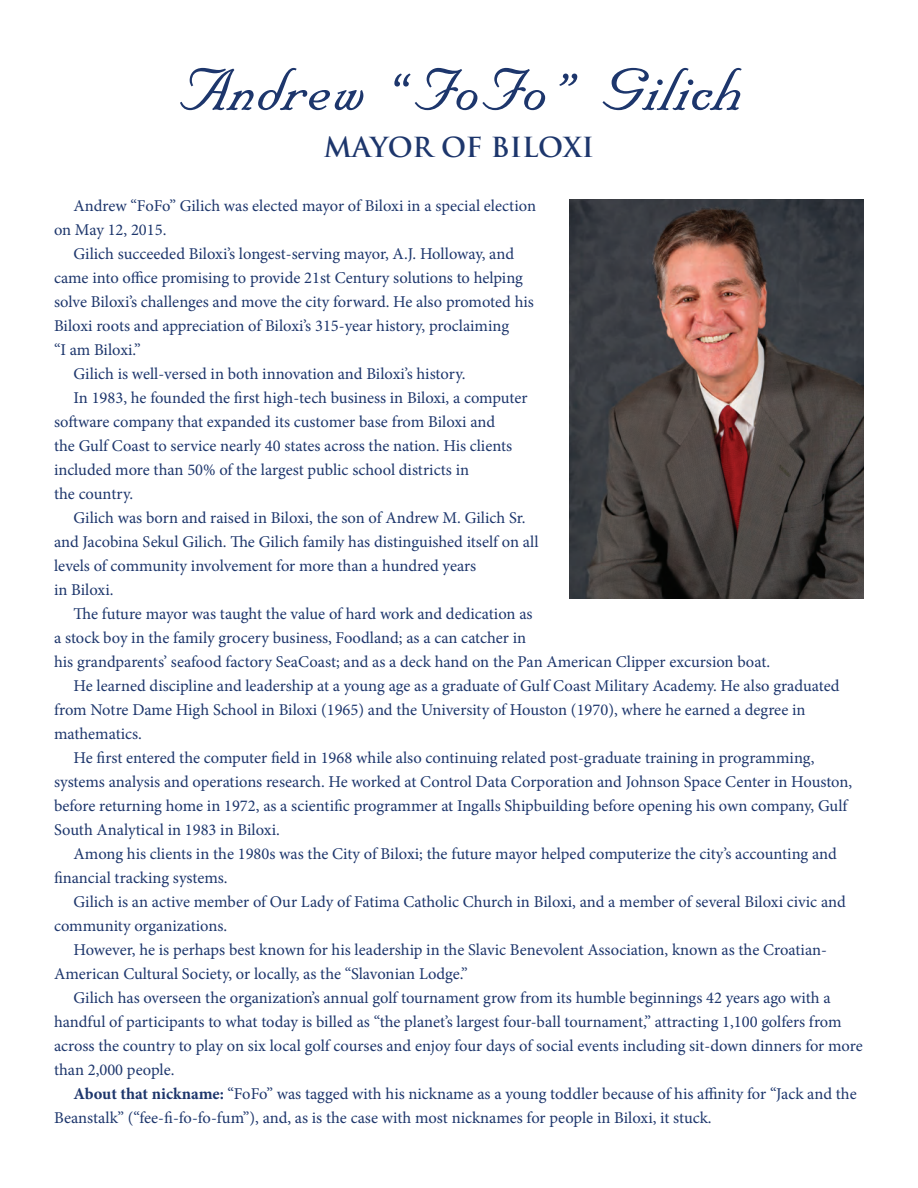
<style>
.page{position:relative;width:918px;height:1188px;background:#fff}
.page>*{position:absolute;margin:0;border:0;box-sizing:border-box;transform-origin:0 0}
.t1{font:69px "AT Floridian Script";color:#1d366c}
.t2{font:700 27px "Trajan";letter-spacing:-.01em;color:#1d366c}
.t3{font:16.5px/24px "Minion Pro";color:#1d366c}
.s1{font-weight:700}
</style>
<div class="page">
<img style="left:569px;top:199px;width:295px;height:399px">
<h1 class="t1" style="left:175px;top:53px;width:570px">Andrew “FoFo” Gilich</h1>
<h2 class="t2" style="left:324px;top:130px;width:272px">MAYOR OF BILOXI</h2>
<p class="t3" style="left:54px;top:194px;width:484px;text-indent:20px">Andrew “FoFo” Gilich was elected mayor of Biloxi in a special election on May 12, 2015.</p>
<p class="t3" style="left:74px;top:242px;width:442px">Gilich succeeded Biloxi’s longest-serving mayor, A.J. Holloway, and</p>
<p class="t3" style="left:54px;top:266px;width:470px">came into office promising to provide 21st Century solutions to helping</p>
<p class="t3" style="left:54px;top:290px;width:481px">solve Biloxi’s challenges and move the city forward. He also promoted his</p>
<p class="t3" style="left:54px;top:314px;width:457px">Biloxi roots and appreciation of Biloxi’s 315-year history, proclaiming</p>
<p class="t3" style="left:54px;top:338px;width:88px">“I am Biloxi.”</p>
<p class="t3" style="left:74px;top:362px;width:392px">Gilich is well-versed in both innovation and Biloxi’s history.</p>
<p class="t3" style="left:74px;top:386px;width:456px">In 1983, he founded the first high-tech business in Biloxi, a computer</p>
<p class="t3" style="left:54px;top:410px;width:443px">software company that expanded its customer base from Biloxi and</p>
<p class="t3" style="left:54px;top:434px;width:460px">the Gulf Coast to service nearly 40 states across the nation. His clients</p>
<p class="t3" style="left:54px;top:458px;width:417px">included more than 50% of the largest public school districts in</p>
<p class="t3" style="left:54px;top:482px;width:79px">the country.</p>
<p class="t3" style="left:74px;top:506px;width:452px">Gilich was born and raised in Biloxi, the son of Andrew M. Gilich Sr.</p>
<p class="t3" style="left:54px;top:530px;width:486px">and Jacobina Sekul Gilich. The Gilich family has distinguished itself on all</p>
<p class="t3" style="left:54px;top:554px;width:424px">levels of community involvement for more than a hundred years</p>
<p class="t3" style="left:54px;top:578px;width:59px">in Biloxi.</p>
<p class="t3" style="left:74px;top:602px;width:461px">The future mayor was taught the value of hard work and dedication as</p>
<p class="t3" style="left:54px;top:626px;width:474px">a stock boy in the family grocery business, Foodland; as a can catcher in</p>
<p class="t3" style="left:54px;top:650px;width:716px">his grandparents’ seafood factory SeaCoast; and as a deck hand on the Pan American Clipper excursion boat.</p>
<p class="t3" style="left:74px;top:674px;width:767px">He learned discipline and leadership at a young age as a graduate of Gulf Coast Military Academy. He also graduated</p>
<p class="t3" style="left:54px;top:698px;width:753px">from Notre Dame High School in Biloxi (1965) and the University of Houston (1970), where he earned a degree in</p>
<p class="t3" style="left:54px;top:722px;width:88px">mathematics.</p>
<p class="t3" style="left:74px;top:746px;width:742px">He first entered the computer field in 1968 while also continuing related post-graduate training in programming,</p>
<p class="t3" style="left:54px;top:770px;width:800px">systems analysis and operations research. He worked at Control Data Corporation and Johnson Space Center in Houston,</p>
<p class="t3" style="left:54px;top:794px;width:795px">before returning home in 1972, as a scientific programmer at Ingalls Shipbuilding before opening his own company, Gulf</p>
<p class="t3" style="left:54px;top:818px;width:225px">South Analytical in 1983 in Biloxi.</p>
<p class="t3" style="left:74px;top:842px;width:765px">Among his clients in the 1980s was the City of Biloxi; the future mayor helped computerize the city’s accounting and</p>
<p class="t3" style="left:54px;top:866px;width:173px">financial tracking systems.</p>
<p class="t3" style="left:74px;top:890px;width:774px">Gilich is an active member of Our Lady of Fatima Catholic Church in Biloxi, and a member of several Biloxi civic and</p>
<p class="t3" style="left:54px;top:914px;width:173px">community organizations.</p>
<p class="t3" style="left:74px;top:938px;width:755px">However, he is perhaps best known for his leadership in the Slavic Benevolent Association, known as the Croatian-</p>
<p class="t3" style="left:54px;top:962px;width:415px">American Cultural Society, or locally, as the “Slavonian Lodge.”</p>
<p class="t3" style="left:74px;top:986px;width:759px">Gilich has overseen the organization’s annual golf tournament grow from its humble beginnings 42 years ago with a</p>
<p class="t3" style="left:54px;top:1010px;width:789px">handful of participants to what today is billed as “the planet’s largest four-ball tournament,” attracting 1,100 golfers from</p>
<p class="t3" style="left:54px;top:1034px;width:810px">across the country to play on six local golf courses and enjoy four days of social events including sit-down dinners for more</p>
<p class="t3" style="left:54px;top:1058px;width:120px">than 2,000 people.</p>
<p class="t3" style="left:74px;top:1082px;width:785px"><span class="s1">About that nickname:</span> “FoFo” was tagged with his nickname as a young toddler because of his affinity for “Jack and the</p>
<p class="t3" style="left:54px;top:1106px;width:657px">Beanstalk” (“fee-fi-fo-fo-fum”), and, as is the case with most nicknames for people in Biloxi, it stuck.</p>
</div>
